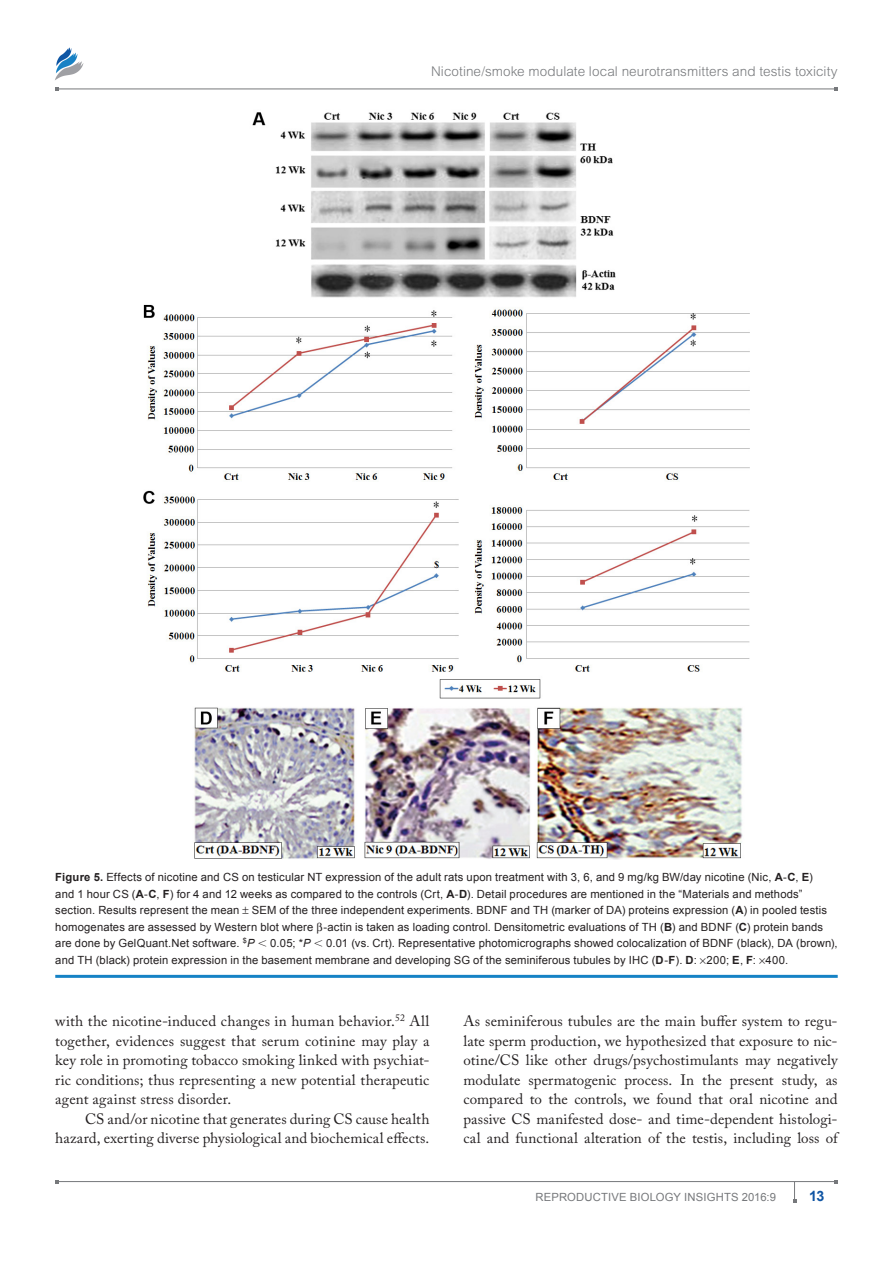
<style>
.page{position:relative;width:893px;height:1263px;background:#fff}
.page>*{position:absolute;margin:0;border:0;box-sizing:border-box;transform-origin:0 0}
.BodyText{font:15px/19.5px "Adobe Caslon Pro";letter-spacing:.005em;color:#231f20;text-align:right}
.BodyText_First{font:15px/19.5px "Adobe Caslon Pro";letter-spacing:.01em;color:#231f20;text-align:justify}
.t1{font:700 14.25px "Arial";color:#1055a4}
.t2{font:300 13.5px "Arial MT Std";letter-spacing:.005em;color:#76787b}
.FigureCaption{font:11.25px/16.5px "Arial";letter-spacing:.015em;color:#231f20}
.t3{font:11.25px "Arial";letter-spacing:.015em;color:#76787b}
.s1{font-weight:700}
.s2{font-style:italic}
.s3{font-family:"Mathematical Pi One"}
</style>
<div class="page">
<hr style="left:57px;top:89px;width:779px;height:1px;background:#76787b">
<hr style="left:57px;top:1181px;width:779px;height:1px;background:#76787b">
<img style="left:55px;top:47px;width:29px;height:33px">
<svg style="left:793px;top:1182px;width:3px;height:20px"></svg>
<hr style="left:55px;top:975px;width:783px;height:3px;background:#1582c5">
<img style="left:143px;top:112px;width:607px;height:748px">
<p class="t2" style="left:431px;top:63px;width:408px">Nicotine/smoke modulate local neurotransmitters and testis toxicity</p>
<p class="FigureCaption" style="left:55px;top:869px;width:784px"><span class="s1">Figure 5.</span> Effects of nicotine and CS on testicular NT expression of the adult rats upon treatment with 3, 6, and 9 mg/kg BW/day nicotine (N ic, <span class="s1">A</span>-<span class="s1">C</span>, <span class="s1">E</span>)<br>and 1 hour CS (<span class="s1">A</span>-<span class="s1">C</span>, <span class="s1">F</span>) for 4 and 12 weeks as compared to the controls (Crt, <span class="s1">A</span>-<span class="s1">D</span>). Detail procedures are mentioned in the “Materials and methods” section. Results represent the mean SE M of the three independent experiments. BDN F and TH (marker of DA) proteins expression (<span class="s1">A</span>) in pooled testis homogenates are assessed by Western blot where -actin is taken as loading control. Densitometric evaluations of TH (<span class="s1">B</span>) and BDN F (<span class="s1">C</span>) protein bands are done by GelQuant.Net software. <sup>$</sup><span class="s2">P</span> <span class="s3">,</span> 0.05; *<span class="s2">P</span> <span class="s3">,</span> 0.01 (vs. Crt). Representative photomicrographs showed colocalization of BDN F (black), DA (brown), and TH (black) protein expression in the basement membrane and developing SG of the seminiferous tubules by IHC</p>
<p class="FigureCaption" style="left:652px;top:951px;width:138px">(<span class="s1">D</span>-<span class="s1">F</span>). <span class="s1">D</span>: 200; <span class="s1">E</span>, <span class="s1">F</span>: 400.</p>
<p class="BodyText_First" style="left:55px;top:1011px;width:376px">with the nicotine-induced changes in human behavior.<sup>52</sup> All together, evidences suggest that serum cotinine may play a key role in promoting tobacco smoking linked with psychiat&shy;ric conditions; thus representing a new potential therapeutic agent against stress disorder.</p>
<p class="BodyText" style="left:55px;top:1109px;width:376px">CS and/or nicotine that generates during CS cause health hazard, exerting diverse physiological and biochemical effects.</p>
<p class="BodyText" style="left:463px;top:1011px;width:376px;text-align:justify">As seminiferous tubules are the main buffer system to regu&shy;late sperm production, we hypothesized that exposure to nic&shy;otine/CS like other drugs/psychostimulants may negatively modulate spermatogenic process. In the present study, as compared to the controls, we found that oral nicotine and passive CS manifested dose- and time-dependent histologi&shy;cal and functional alteration of the testis, including loss of</p>
<p class="t3" style="left:535px;top:1189px;width:242px">Reproductive Biology I nsights 2016:9</p>
<p class="t1" style="left:809px;top:1186px;width:17px">13</p>
</div>
